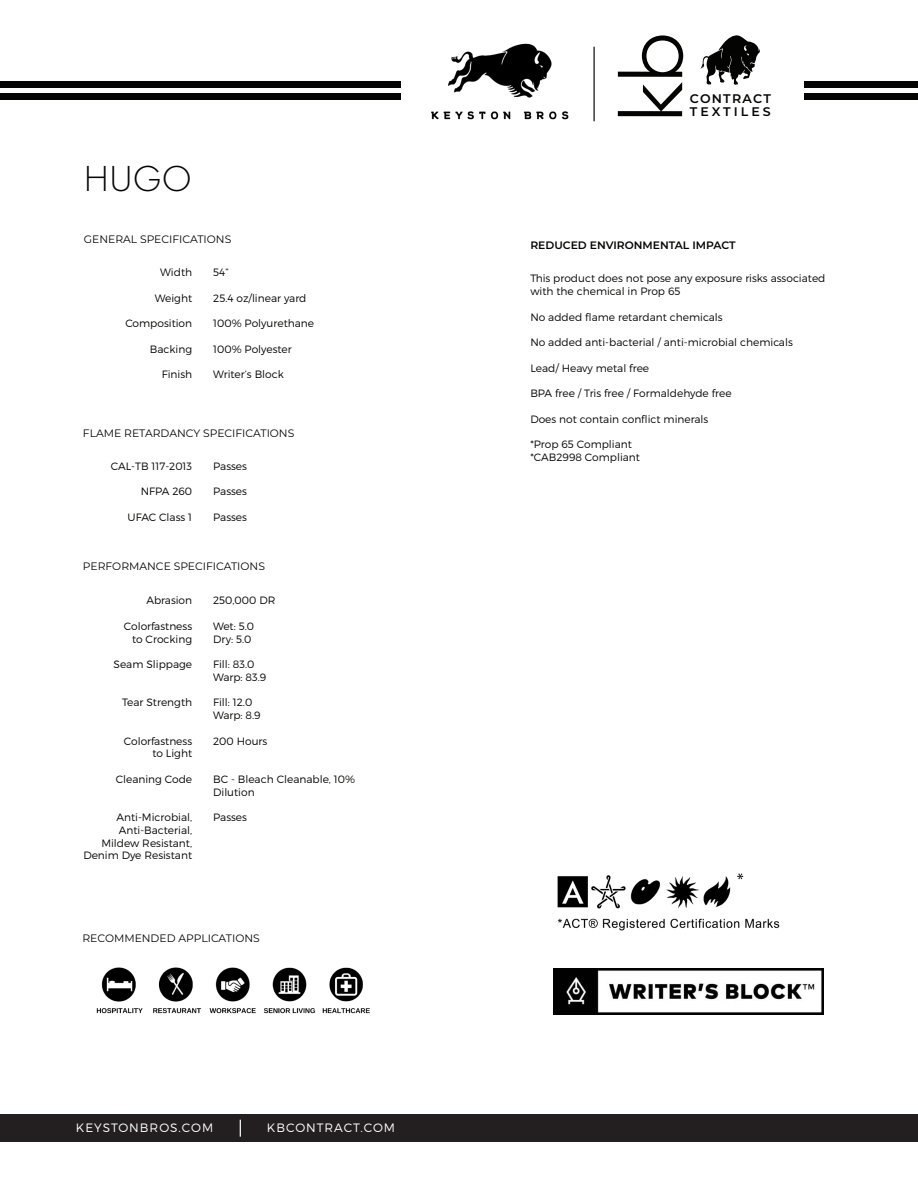
<style>
.page{position:relative;width:918px;height:1188px;background:#fff}
.page>*{position:absolute;margin:0;border:0;box-sizing:border-box;transform-origin:0 0}
.t1{font:300 37.5px "Futura PT";color:#040503}
.t2{font:600 12.45px/12.9px "Montserrat";letter-spacing:.155em;color:#040503}
.t3{font:300 12.15px "Montserrat";letter-spacing:.08em;color:#fff}
.t4{font:10.8px "Montserrat";color:#040503}
.t5{font:600 10.8px "Montserrat";color:#040503}
.t6{font:300 10.65px/12.8px "Montserrat";color:#040503}
</style>
<div class="page">
<div style="left:0;top:1115px;width:918px;height:27px;background:#231f20"></div>
<svg style="left:240px;top:1120px;width:1px;height:17px"></svg>
<div style="left:0;top:93px;width:400px;height:6px;background:#040503"></div>
<div style="left:0;top:81px;width:400px;height:6px;background:#040503"></div>
<div style="left:805px;top:93px;width:113px;height:6px;background:#040503"></div>
<div style="left:805px;top:81px;width:113px;height:6px;background:#040503"></div>
<hr style="left:594px;top:47px;width:1px;height:74px;background:#040503">
<img style="left:96px;top:967px;width:274px;height:47px">
<img style="left:431px;top:43px;width:138px;height:77px">
<svg style="left:700px;top:35px;width:60px;height:50px"></svg>
<svg style="left:618px;top:35px;width:65px;height:81px"></svg>
<img style="left:554px;top:968px;width:270px;height:46px">
<img style="left:557px;top:873px;width:223px;height:58px">
<p class="t1" style="left:84px;top:157px;width:110px">HUGO</p>
<p class="t4" style="left:84px;top:232px;width:149px">GENERAL SPECIFICATIONS</p>
<p class="t6" style="left:160px;top:266px;width:33px">Width</p>
<p class="t6" style="left:155px;top:291px;width:39px">Weight</p>
<p class="t6" style="left:125px;top:317px;width:68px">Composition</p>
<p class="t6" style="left:150px;top:342px;width:44px">Backing</p>
<p class="t6" style="left:162px;top:368px;width:32px">Finish</p>
<p class="t6" style="left:213px;top:266px;width:17px">54”</p>
<p class="t6" style="left:213px;top:291px;width:95px">25.4 oz/linear yard</p>
<p class="t6" style="left:213px;top:317px;width:102px">100% Polyurethane</p>
<p class="t6" style="left:213px;top:342px;width:80px">100% Polyester</p>
<p class="t6" style="left:213px;top:368px;width:72px">Writer’s Block</p>
<p class="t4" style="left:83px;top:425px;width:213px">FLAME RETARDANCY SPECIFICATIONS</p>
<p class="t6" style="left:111px;top:460px;width:83px">CAL-TB 117-2013</p>
<p class="t6" style="left:141px;top:485px;width:53px">NFPA 260</p>
<p class="t6" style="left:128px;top:511px;width:66px">UFAC Class 1</p>
<p class="t6" style="left:213px;top:460px;width:35px">Passes</p>
<p class="t6" style="left:213px;top:485px;width:35px">Passes</p>
<p class="t6" style="left:213px;top:511px;width:35px">Passes</p>
<p class="t4" style="left:83px;top:559px;width:184px">PERFORMANCE SPECIFICATIONS</p>
<p class="t6" style="left:146px;top:594px;width:47px">Abrasion</p>
<p class="t6" style="left:124px;top:620px;width:70px">Colorfastness</p>
<p class="t6" style="left:132px;top:632px;width:62px">to Crocking</p>
<p class="t6" style="left:114px;top:658px;width:80px">Seam Slippage</p>
<p class="t6" style="left:122px;top:696px;width:72px">Tear Strength</p>
<p class="t6" style="left:124px;top:734px;width:70px">Colorfastness</p>
<p class="t6" style="left:152px;top:747px;width:41px">to Light</p>
<p class="t6" style="left:116px;top:773px;width:78px">Cleaning Code</p>
<p class="t6" style="left:116px;top:811px;width:77px">Anti-Microbial,</p>
<p class="t6" style="left:83px;top:824px;width:110px;text-align:right">Anti-Bacterial,<br>Mildew Resistant,<br>Denim Dye Resistant</p>
<p class="t6" style="left:213px;top:594px;width:64px">250,000 DR</p>
<p class="t6" style="left:213px;top:620px;width:43px">Wet: 5.0</p>
<p class="t6" style="left:213px;top:632px;width:40px">Dry: 5.0</p>
<p class="t6" style="left:213px;top:658px;width:43px">Fill: 83.0</p>
<p class="t6" style="left:213px;top:671px;width:55px">Warp: 83.9</p>
<p class="t6" style="left:213px;top:696px;width:41px">Fill: 12.0</p>
<p class="t6" style="left:213px;top:709px;width:49px">Warp: 8.9</p>
<p class="t6" style="left:213px;top:734px;width:56px">200 Hours</p>
<p class="t6" style="left:213px;top:773px;width:144px">BC - Bleach Cleanable, 10%<br>Dilution</p>
<p class="t6" style="left:213px;top:811px;width:35px">Passes</p>
<p class="t4" style="left:82px;top:931px;width:179px">RECOMMENDED APPLICATIONS</p>
<p class="t3" style="left:76px;top:1121px;width:139px">KEYSTONBROS.COM</p>
<p class="t3" style="left:267px;top:1121px;width:130px">KBCONTRACT.COM</p>
<p class="t2" style="left:690px;top:92px;width:83px">CONTRACT<br>TEXTILES</p>
<p class="t5" style="left:530px;top:238px;width:207px">REDUCED ENVIRONMENTAL IMPACT</p>
<p class="t6" style="left:530px;top:272px;width:297px">This product does not pose any exposure risks associated with the chemical in Prop 65</p>
<p class="t6" style="left:530px;top:310px;width:194px">No added flame retardant chemicals</p>
<p class="t6" style="left:530px;top:336px;width:264px">No added anti-bacterial / anti-microbial chemicals</p>
<p class="t6" style="left:530px;top:361px;width:120px">Lead/ Heavy metal free</p>
<p class="t6" style="left:530px;top:387px;width:203px">BPA free / Tris free / Formaldehyde free</p>
<p class="t6" style="left:530px;top:412px;width:180px">Does not contain conflict minerals</p>
<p class="t6" style="left:530px;top:438px;width:103px">*Prop 65 Compliant</p>
<p class="t6" style="left:530px;top:451px;width:111px">*CAB2998 Compliant</p>
</div>
